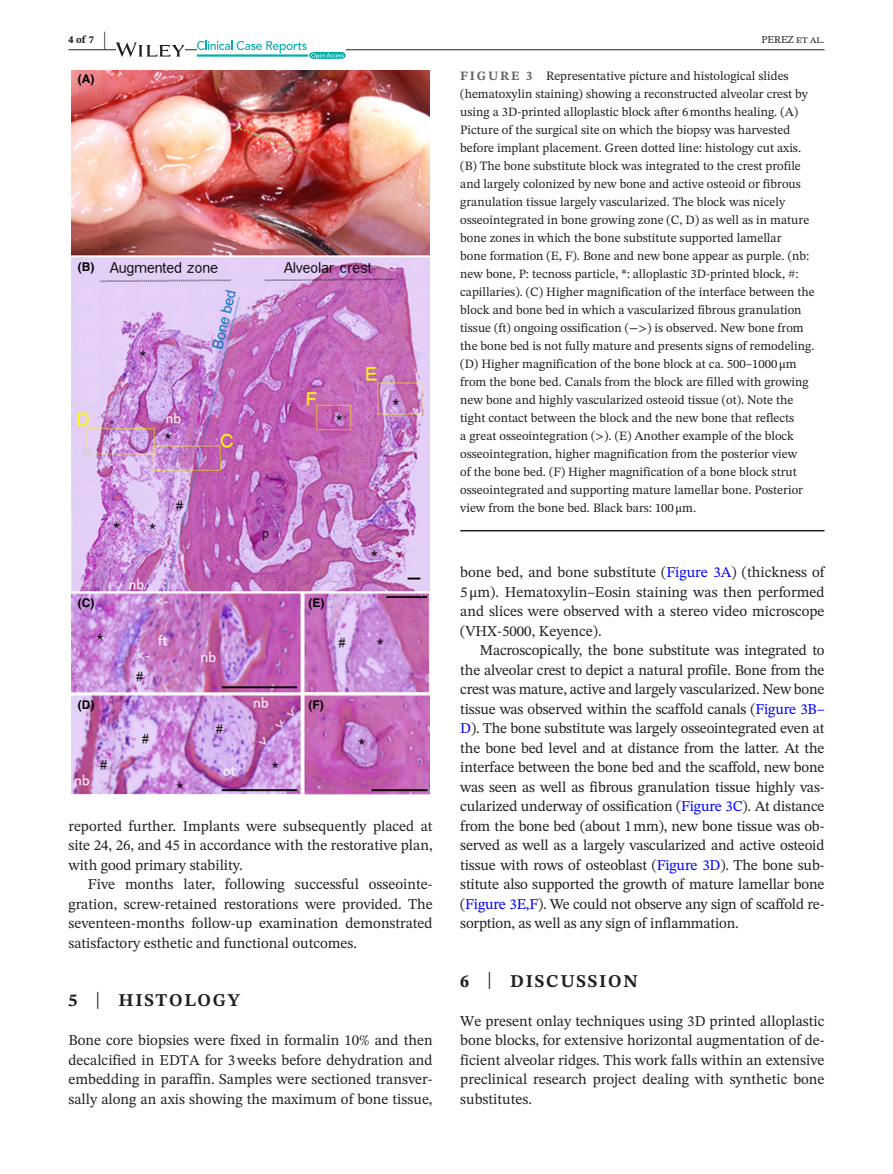
<style>
.page{position:relative;width:893px;height:1174px;background:#fff}
.page>*{position:absolute;margin:0;border:0;box-sizing:border-box;transform-origin:0 0}
.t1{font:700 18px "STIX Two Text";letter-spacing:.1em;color:#231f20}
.t2{font:15px/19.5px "STIX Two Text";color:#231f20;text-align:justify}
.t3{font:12.75px/18px "STIX Two Text";color:#231f20}
.t4{font:700 12px "Helvetica LT Std";color:#000}
.t5{font:10.5px "STIX Two Text";color:#231f20}
.t6{font:700 10.5px "STIX Two Text";color:#231f20}
.s1{font-size:21px}
.s2{font-weight:400;font-size:23.7px}
.s3{font-weight:700;color:#636366}
.s4{font-family:"STIX"}
.s5{color:#00f}
</style>
<div class="page">
<hr style="left:68px;top:49px;width:756px;height:1px;background:#231f20">
<svg style="left:116px;top:43px;width:69px;height:14px"></svg>
<svg style="left:197px;top:41px;width:149px;height:18px"></svg>
<hr style="left:460px;top:530px;width:364px;height:1px;background:#231f20">
<div style="left:68px;top:70px;width:365px;height:724px;background:linear-gradient(to bottom,#fff,#fff)"></div>
<img style="left:72px;top:70px;width:357px;height:724px">
<p class="t6" style="left:68px;top:32px;width:39px">4 of 7 <span class="s1">|</span></p>
<p class="t5" style="left:762px;top:32px;width:64px">PEREZ et al.</p>
<p class="t4" style="left:78px;top:72px;width:18px">(A)</p>
<p class="t4" style="left:78px;top:259px;width:18px">(B)</p>
<p class="t4" style="left:78px;top:596px;width:18px">(C)</p>
<p class="t4" style="left:78px;top:697px;width:18px">(D)</p>
<p class="t4" style="left:308px;top:596px;width:17px">(E)</p>
<p class="t4" style="left:308px;top:697px;width:17px">(F)</p>
<p class="t2" style="left:68px;top:816px;width:366px">reported further. Implants were subsequently placed at site 24, 26, and 45 in accordance with the restorative plan, with good primary stability.</p>
<p class="t2" style="left:68px;top:874px;width:366px;text-indent:20px">Five months later, following successful osseointe&shy;gration, screw-retained restorations were provided. The seventeen-months follow-up examination demonstrated satisfactory esthetic and functional outcomes.</p>
<p class="t1" style="left:68px;top:987px;width:173px">5 <span class="s2">|</span> HISTOLOGY</p>
<p class="t2" style="left:68px;top:1030px;width:366px">Bone core biopsies were fixed in formalin 10% and then decalcified in EDTA for 3weeks before dehydration and embedding in paraffin. Samples were sectioned transver&shy;sally along an axis showing the maximum of bone tissue,</p>
<p class="t3" style="left:460px;top:66px;width:356px"><span class="s3">FIGURE 3</span> Representative picture and histological slides (hematoxylin staining) showing a reconstructed alveolar crest by using a 3D-printed alloplastic block after 6months healing. (A)<br>Picture of the surgical site on which the biopsy was harvested before implant placement. Green dotted line: histology cut axis. (B) The bone substitute block was integrated to the crest profile and largely colonized by new bone and active osteoid or fibrous granulation tissue largely vascularized. The block was nicely osseointegrated in bone growing zone (C, D) as well as in mature bone zones in which the bone substitute supported lamellar<br>bone formation (E, F). Bone and new bone appear as purple. (nb: new bone, P: tecnoss particle, *: alloplastic 3D-printed block, #: capillaries). (C) Higher magnification of the interface between the block and bone bed in which a vascularized fibrous granulation tissue (ft) ongoing ossification (−<span class="s4">&gt;</span>) is observed. New bone from the bone bed is not fully mature and presents signs of remodeling. (D) Higher magnification of the bone block at ca. 500–1000<span class="s4">μ</span>m from the bone bed. Canals from the block are filled with growing new bone and highly vascularized osteoid tissue (ot). Note the tight contact between the block and the new bone that reflects<br>a great osseointegration (<span class="s4">&gt;</span>). (E) Another example of the block osseointegration, higher magnification from the posterior view<br>of the bone bed. (F) Higher magnification of a bone block strut osseointegrated and supporting mature lamellar bone. Posterior view from the bone bed. Black bars: 100<span class="s4">μ</span>m.</p>
<p class="t2" style="left:460px;top:562px;width:366px">bone bed, and bone substitute (<span class="s5">Figure 3A</span>) (thickness of 5<span class="s4">μ</span>m). Hematoxylin–Eosin staining was then performed and slices were observed with a stereo video microscope (VHX-5000, Keyence).</p>
<p class="t2" style="left:460px;top:640px;width:366px;text-indent:20px">Macroscopically, the bone substitute was integrated to the alveolar crest to depict a natural profile. Bone from the crest was mature, active and largely vascularized. New bone tissue was observed within the scaffold canals (<span class="s5">Figure 3B– D</span>). The bone substitute was largely osseointegrated even at the bone bed level and at distance from the latter. At the interface between the bone bed and the scaffold, new bone was seen as well as fibrous granulation tissue highly vas&shy;cularized underway of ossification (<span class="s5">Figure 3C</span>). At distance from the bone bed (about 1mm), new bone tissue was ob&shy;served as well as a largely vascularized and active osteoid tissue with rows of osteoblast (<span class="s5">Figure 3D</span>). The bone sub&shy;stitute also supported the growth of mature lamellar bone (<span class="s5">Figure 3E,F</span>). We could not observe any sign of scaffold re&shy;sorption, as well as any sign of inflammation.</p>
<p class="t1" style="left:460px;top:968px;width:179px">6 <span class="s2">|</span> DISCUSSION</p>
<p class="t2" style="left:460px;top:1011px;width:366px">We present onlay techniques using 3D printed alloplastic bone blocks, for extensive horizontal augmentation of de&shy;ficient alveolar ridges. This work falls within an extensive preclinical research project dealing with synthetic bone substitutes.</p>
</div>
